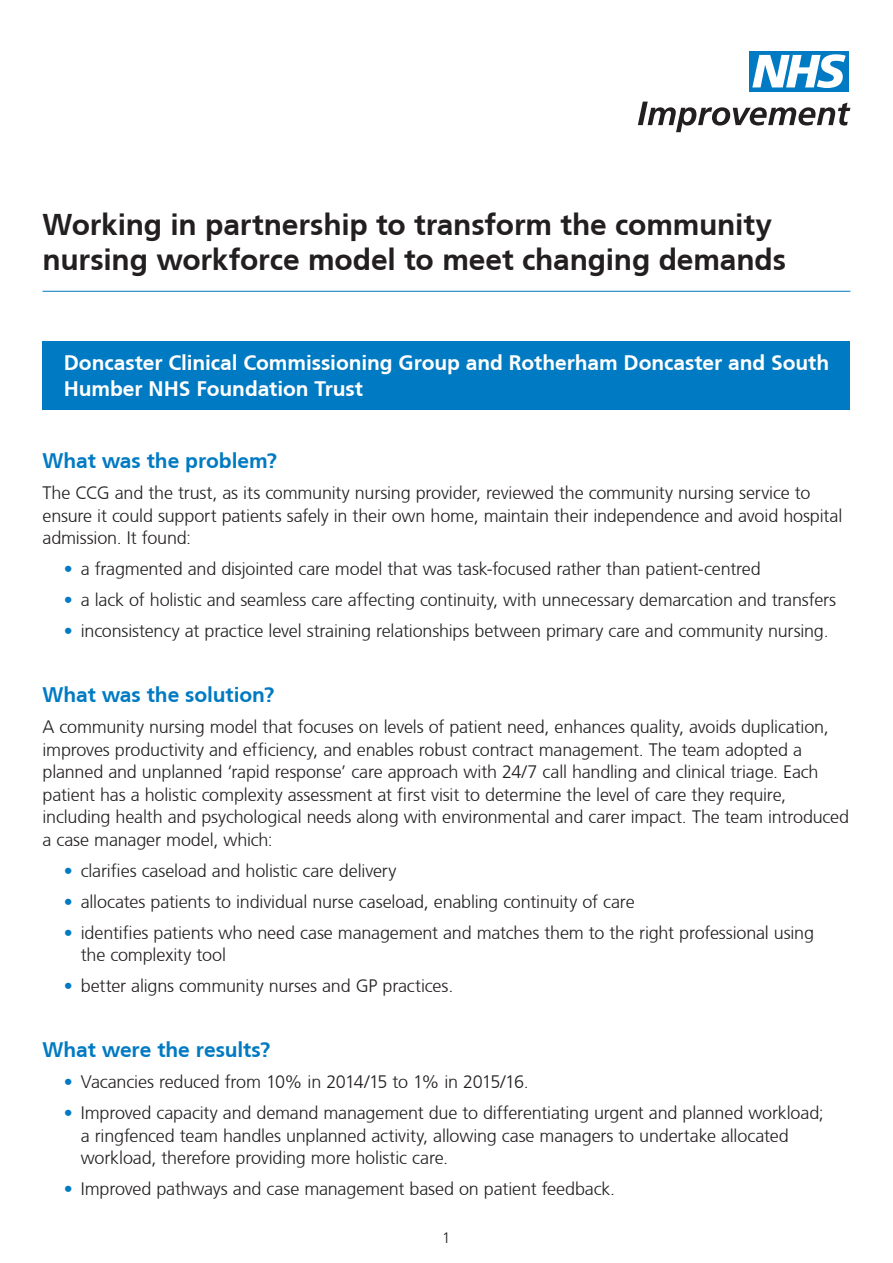
<style>
.page{position:relative;width:893px;height:1263px;background:#fff}
.page>*{position:absolute;margin:0;border:0;box-sizing:border-box;transform-origin:0 0}
.t1{font:700 30px/34.5px "Frutiger CE";letter-spacing:-.005em;color:#231f20}
.t2{font:700 21px/25.5px "Frutiger CE";letter-spacing:-.005em;color:#fff}
.t3{font:700 21px "Frutiger CE";letter-spacing:-.005em;color:#007ac2}
.t4{font:300 18px/22.5px "Frutiger CE";letter-spacing:-.01em;color:#231f20}
.t5{font:300 15px "Frutiger CE";color:#231f20}
.s1{color:#007ac2}
</style>
<div class="page">
<svg style="left:638px;top:102px;width:212px;height:30px"></svg>
<div style="left:749px;top:51px;width:100px;height:40px;background:#007ac2"></div>
<svg style="left:752px;top:54px;width:94px;height:34px"></svg>
<div style="left:43px;top:342px;width:807px;height:68px;background:#007ac2"></div>
<hr style="left:43px;top:291px;width:807px;height:1px;background:#007ac2">
<h1 class="t1" style="left:43px;top:207px;width:745px">Working in partnership to transform the community nursing workforce model to meet changing demands</h1>
<p class="t2" style="left:64px;top:350px;width:767px">Doncaster Clinical Commissioning Group and Rotherham Doncaster and South<br>Humber NHS Foundation Trust</p>
<p class="t3" style="left:43px;top:448px;width:236px">What was the problem?</p>
<p class="t4" style="left:43px;top:482px;width:801px">The CCG and the trust, as its community nursing provider, reviewed the community nursing service to ensure it could support patients safely in their own home, maintain their independence and avoid hospital admission. It found:</p>
<p class="t4" style="left:64px;top:558px;width:698px"><span class="s1">•</span> a fragmented and disjointed care model that was task-focused rather than patient-centred</p>
<p class="t4" style="left:64px;top:589px;width:774px"><span class="s1">•</span> a lack of holistic and seamless care affecting continuity, with unnecessary demarcation and transfers</p>
<p class="t4" style="left:64px;top:619px;width:766px"><span class="s1">•</span> inconsistency at practice level straining relationships between primary care and community nursing.</p>
<p class="t3" style="left:43px;top:682px;width:233px">What was the solution?</p>
<p class="t4" style="left:43px;top:716px;width:808px">A community nursing model that focuses on levels of patient need, enhances quality, avoids duplication, improves productivity and efficiency, and enables robust contract management. The team adopted a planned and unplanned ‘rapid response’ care approach with 24/7 call handling and clinical triage. Each patient has a holistic complexity assessment at first visit to determine the level of care they require, including health and psychological needs along with environmental and carer impact. The team introduced a case manager model, which:</p>
<p class="t4" style="left:64px;top:859px;width:334px"><span class="s1">•</span> clarifies caseload and holistic care delivery</p>
<p class="t4" style="left:64px;top:890px;width:572px"><span class="s1">•</span> allocates patients to individual nurse caseload, enabling continuity of care</p>
<p class="t4" style="left:81px;top:921px;width:735px;text-indent:-17px"><span class="s1">•</span> identifies patients who need case management and matches them to the right professional using the complexity tool</p>
<p class="t4" style="left:64px;top:975px;width:391px"><span class="s1">•</span> better aligns community nurses and GP practices.</p>
<p class="t3" style="left:43px;top:1037px;width:229px">What were the results?</p>
<p class="t4" style="left:64px;top:1071px;width:467px"><span class="s1">•</span> Vacancies reduced from 10% in 2014/15 to 1% in 2015/16.</p>
<p class="t4" style="left:81px;top:1102px;width:744px;text-indent:-17px"><span class="s1">•</span> Improved capacity and demand management due to differentiating urgent and planned workload; a ringfenced team handles unplanned activity, allowing case managers to undertake allocated workload, therefore providing more holistic care.</p>
<p class="t4" style="left:64px;top:1178px;width:553px"><span class="s1">•</span> Improved pathways and case management based on patient feedback.</p>
<p class="t5" style="left:442px;top:1229px;width:10px">1</p>
</div>
